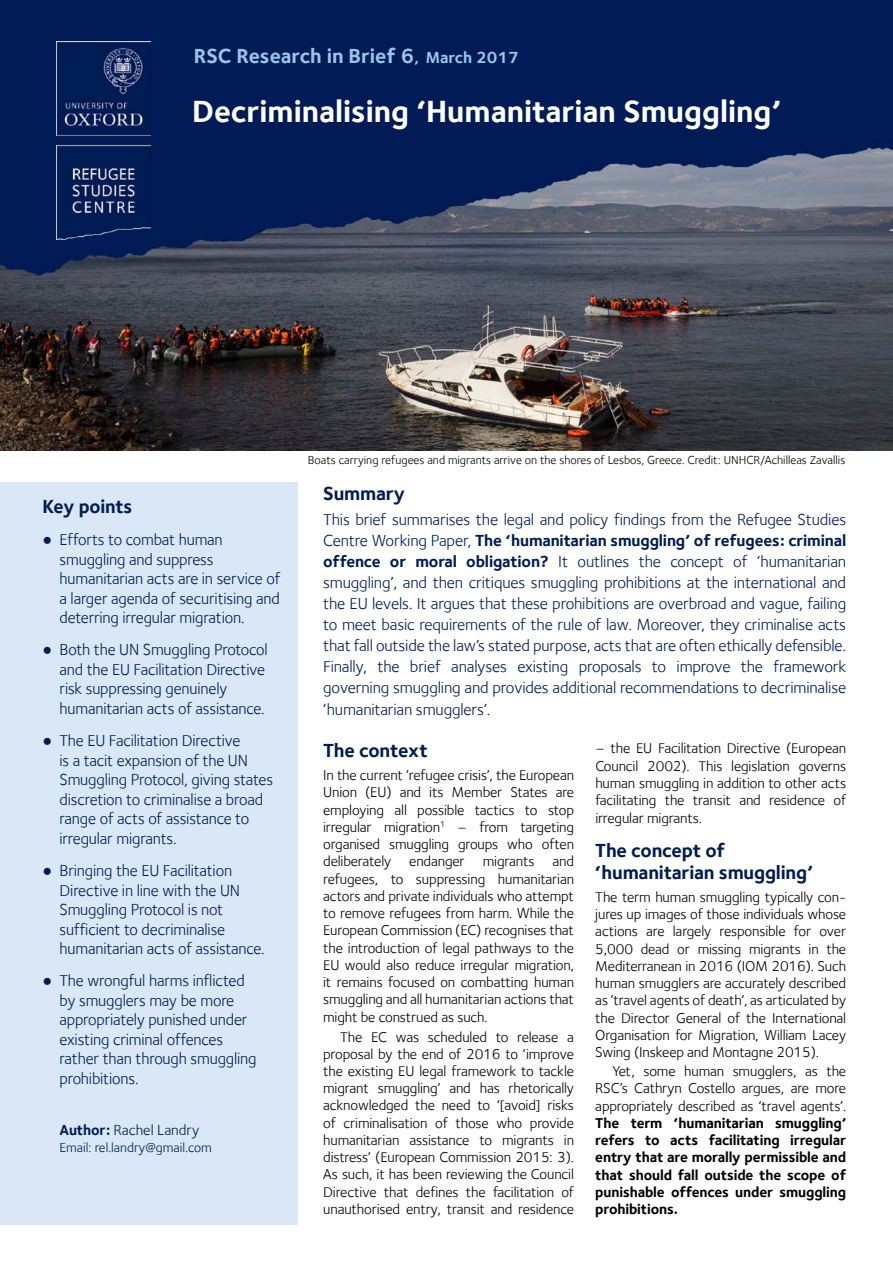
<style>
.page{position:relative;width:893px;height:1263px;background:#fff}
.page>*{position:absolute;margin:0;border:0;box-sizing:border-box;transform-origin:0 0}
.t1{font:700 31.5px "Foundry Sterling";color:#fff}
.t2{font:700 21px "Foundry Sterling";color:#99c5ea}
.t3{font:700 19.5px/21.8px "Foundry Sterling";letter-spacing:-.01em;color:#001c54}
.t4{font:16.5px/19.5px "Foundry Sterling";letter-spacing:-.01em;color:#001c54}
.t5{font:15px "Foundry Sterling";color:#001c54}
.t6{font:14.7px/17.2px "Foundry Sterling";letter-spacing:-.01em;color:#000;text-align:justify}
.t7{font:700 14.7px/17.2px "Foundry Sterling";letter-spacing:-.01em;color:#000;text-align:justify}
.t8{font:13.5px "Foundry Sterling";color:#001c54}
.t9{font:12px "Foundry Sterling";color:#000}
.s1{font-size:14.7px}
.s2{font-size:16.5px}
.s3{font-family:"Arial"}
.s4{font-weight:700}
</style>
<div class="page">
<div style="left:0;top:482px;width:298px;height:743px;background:#d9e7f6"></div>
<img style="left:0;top:0;width:893px;height:451px">
<img style="left:56px;top:41px;width:95px;height:199px">
<h2 class="t2" style="left:194px;top:44px;width:326px">RSC Research in Brief 6<span class="s1">,</span> <span class="s2">March 2017</span></h2>
<h1 class="t1" style="left:192px;top:92px;width:590px">Decriminalising ‘Humanitarian Smuggling’</h1>
<h3 class="t3" style="left:43px;top:495px;width:91px">Key points</h3>
<p class="t4" style="left:60px;top:530px;width:222px;text-indent:-17px"><span class="s3">●</span> Efforts to combat human smuggling and suppress humanitarian acts are in service of a larger agenda of securitising and deterring irregular migration.</p>
<p class="t4" style="left:60px;top:640px;width:210px;text-indent:-17px"><span class="s3">●</span> Both the UN Smuggling Protocol and the EU Facilitation Directive risk suppressing genuinely humanitarian acts of assistance.</p>
<p class="t4" style="left:60px;top:731px;width:215px;text-indent:-17px"><span class="s3">●</span> The EU Facilitation Directive<br>is a tacit expansion of the UN<br>Smuggling Protocol, giving states discretion to criminalise a broad range of acts of assistance to irregular migrants.</p>
<p class="t4" style="left:60px;top:861px;width:207px;text-indent:-17px"><span class="s3">●</span> Bringing the EU Facilitation<br>Directive in line with the UN<br>Smuggling Protocol is not sufficient to decriminalise humanitarian acts of assistance.</p>
<p class="t4" style="left:60px;top:971px;width:199px;text-indent:-17px"><span class="s3">●</span> The wrongful harms inflicted by smugglers may be more appropriately punished under existing criminal offences rather than through smuggling prohibitions.</p>
<p class="t5" style="left:60px;top:1121px;width:141px"><span class="s4">Author:</span> Rachel Landry</p>
<p class="t8" style="left:60px;top:1139px;width:154px">Email: rel.landry@gmail.com</p>
<p class="t9" style="left:308px;top:453px;width:539px">Boats carrying refugees and migrants arrive on the shores of Lesbos, Greece. Credit: UNHCR/Achilleas Zavallis</p>
<h3 class="t3" style="left:323px;top:482px;width:83px">Summary</h3>
<p class="t4" style="left:323px;top:509px;width:525px;line-height:21px;text-align:justify">This brief summarises the legal and policy findings from the Refugee Studies Centre Working Paper, <span class="s4">The ‘humanitarian smuggling’ of refugees: criminal offence or moral obligation?</span> It outlines the concept of ‘humanitarian smuggling’, and then critiques smuggling prohibitions at the international and the EU levels. It argues that these prohibitions are overbroad and vague, failing to meet basic requirements of the rule of law. Moreover, they criminalise acts that fall outside the law’s stated purpose, acts that are often ethically defensible.<br>Finally, the brief analyses existing proposals to improve the framework governing smuggling and provides additional recommendations to decriminalise ‘humanitarian smugglers’.</p>
<h3 class="t3" style="left:323px;top:739px;width:106px">The context</h3>
<p class="t6" style="left:323px;top:766px;width:252px">In the current ‘refugee crisis’, the European Union (EU) and its Member States are employing all possible tactics to stop irregular migration<sup>1</sup> – from targeting organised smuggling groups who often deliberately endanger migrants and refugees, to suppressing humanitarian actors and private individuals who attempt to remove refugees from harm. While the European Commission (EC) recognises that the introduction of legal pathways to the EU would also reduce irregular migration, it remains focused on combatting human smuggling and all humanitarian actions that might be construed as such.</p>
<p class="t6" style="left:323px;top:1028px;width:252px;text-indent:17px">The EC was scheduled to release a proposal by the end of 2016 to ‘improve the existing EU legal framework to tackle migrant smuggling’ and has rhetorically acknowledged the need to ‘[avoid] risks of criminalisation of those who provide humanitarian assistance to migrants in distress’ (European Commission 2015: 3).<br>As such, it has been reviewing the Council Directive that defines the facilitation of unauthorised entry, transit and residence</p>
<p class="t6" style="left:595px;top:740px;width:252px">– the EU Facilitation Directive (European Council 2002). This legislation governs human smuggling in addition to other acts facilitating the transit and residence of irregular migrants.</p>
<h3 class="t3" style="left:595px;top:840px;width:219px">The concept of ‘humanitarian smuggling’</h3>
<p class="t6" style="left:595px;top:888px;width:252px">The term human smuggling typically con&shy;jures up images of those individuals whose actions are largely responsible for over 5,000 dead or missing migrants in the Mediterranean in 2016 (IOM 2016). Such human smugglers are accurately described as ‘travel agents of death’, as articulated by the Director General of the International Organisation for Migration, William Lacey Swing (Inskeep and Montagne 2015).</p>
<p class="t6" style="left:595px;top:1062px;width:252px;text-indent:17px">Yet, some human smugglers, as the RSC’s Cathryn Costello argues, are more appropriately described as ‘travel agents’.</p>
<p class="t7" style="left:595px;top:1114px;width:252px">The term ‘humanitarian smuggling’ refers to acts facilitating irregular entry that are morally permissible and that should fall outside the scope of punishable offences under smuggling prohibitions.</p>
</div>
